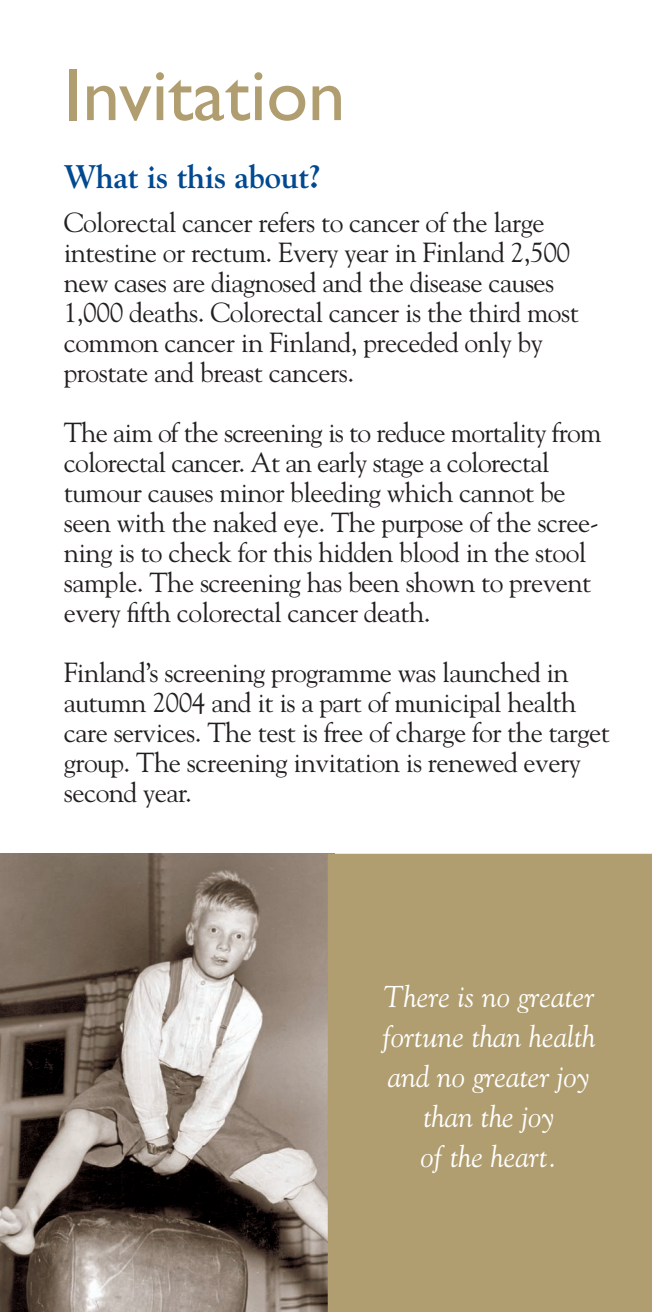
<style>
.page{position:relative;width:652px;height:1312px;background:#fff}
.page>*{position:absolute;margin:0;border:0;box-sizing:border-box;transform-origin:0 0}
.t1{font:75px "Gill Sans";color:#b19e70}
.t2{font:700 32.5px "Goudy";letter-spacing:-.01em;color:#014990}
.t3{font:italic 30px/40px "Goudy";color:#fff;text-align:center}
.t4{font:27.5px/30px "Goudy";letter-spacing:-.02em;color:#231f20}
</style>
<div class="page">
<img style="left:0;top:853px;width:328px;height:458px">
<div style="left:328px;top:853px;width:324px;height:458px;background:#b19e70"></div>
<h1 class="t1" style="left:64px;top:52px;width:283px">Invitation</h1>
<p class="t2" style="left:64px;top:157px;width:259px">What is this about?</p>
<p class="t4" style="left:64px;top:207px;width:517px">Colorectal cancer refers to cancer of the large intestine or rectum. Every year in Finland 2,500 new cases are diagnosed and the disease causes 1,000 deaths. Colorectal cancer is the third most common cancer in Finland, preceded only by prostate and breast cancers.</p>
<p class="t4" style="left:64px;top:417px;width:539px">The aim of the screening is to reduce mortality from colorectal cancer. At an early stage a colorectal tumour causes minor bleeding which cannot be seen with the naked eye. The purpose of the scree&shy;ning is to check for this hidden blood in the stool sample. The screening has been shown to prevent every fifth colorectal cancer death.</p>
<p class="t4" style="left:64px;top:657px;width:548px">Finland’s screening programme was launched in autumn 2004 and it is a part of municipal health care services. The test is free of charge for the target group. The screening invitation is renewed every second year.</p>
<p class="t3" style="left:382px;top:975px;width:215px">There is no greater fortune than health and no greater joy than the joy<br>of the heart.</p>
</div>
